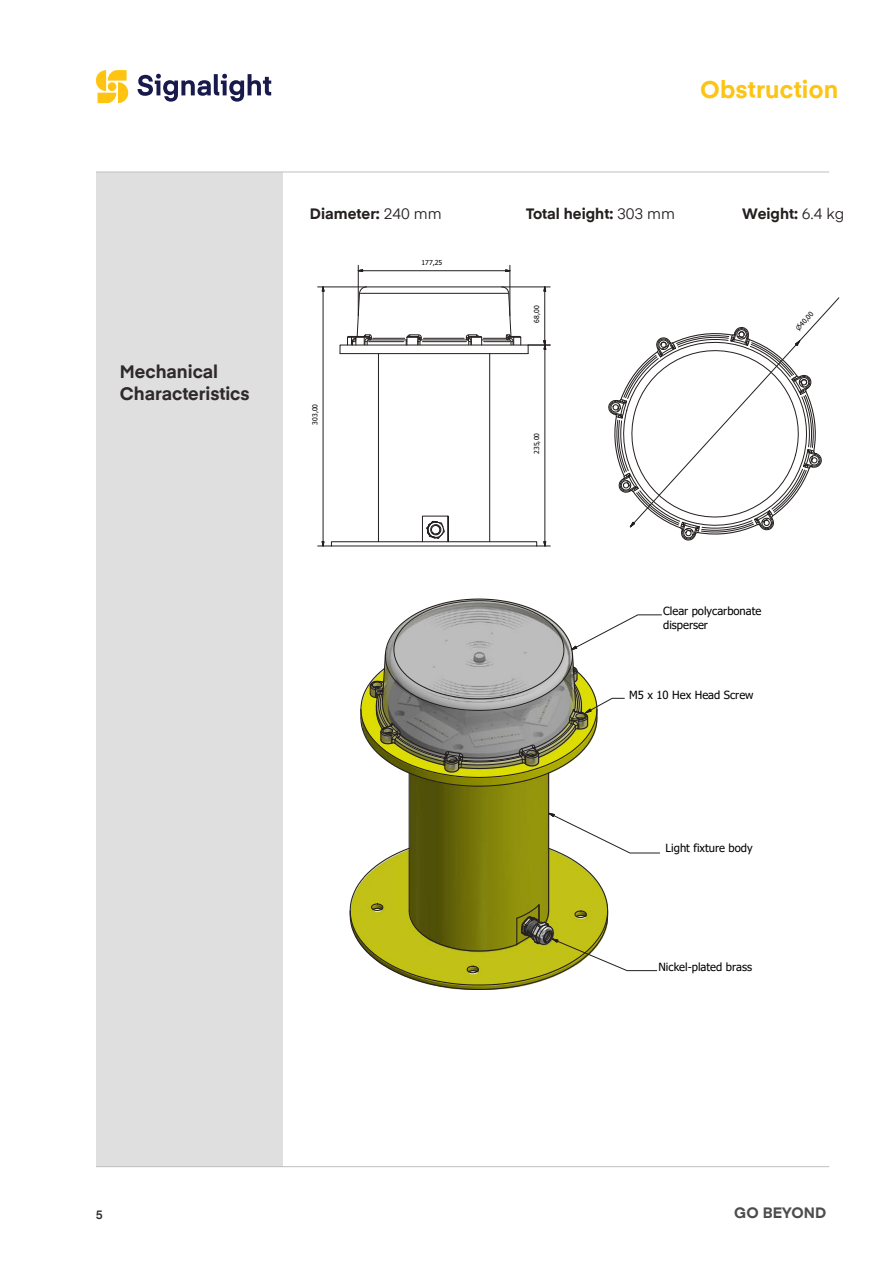
<style>
.page{position:relative;width:893px;height:1263px;background:#fff}
.page>*{position:absolute;margin:0;border:0;box-sizing:border-box;transform-origin:0 0}
.t1{font:700 24px "Eina 02";letter-spacing:.01em;color:#fcc414}
.t2{font:700 18px/21.6px "Eina 01";color:#2e292a}
.t3{font:700 15px "Eina 01";color:#241f1f}
.t4{font:700 15px "Eina 02";color:#4e4b4c}
.t5{font:600 12px "Eina 01";color:#2e292a}
.t6{font:11.25px/13.4px "Tahoma";color:#000}
.t7{font:6.9px "Tahoma";letter-spacing:-.005em;color:#000}
.s1{font-weight:400}
</style>
<div class="page">
<div style="left:96px;top:172px;width:186px;height:995px;background:#e0dfdf"></div>
<hr style="left:96px;top:1166px;width:733px;height:1px;background:#c0bfc1">
<hr style="left:96px;top:172px;width:733px;height:1px;background:#c0bfc1">
<svg style="left:96px;top:70px;width:32px;height:33px"></svg>
<div style="left:108px;top:82px;width:8px;height:9px;background:#fec411;border-radius:50%"></div>
<svg style="left:138px;top:74px;width:133px;height:28px"></svg>
<hr style="left:360px;top:293px;width:148px;height:1px;background:#241f1f">
<hr style="left:366px;top:286px;width:136px;height:1px;background:#241f1f">
<svg style="left:405px;top:334px;width:17px;height:11px"></svg>
<hr style="left:373px;top:338px;width:32px;height:1px;background:#241f1f">
<hr style="left:423px;top:338px;width:41px;height:1px;background:#241f1f">
<hr style="left:422px;top:341px;width:44px;height:1px;background:#241f1f">
<hr style="left:421px;top:339px;width:47px;height:1px;background:#241f1f">
<hr style="left:369px;top:341px;width:35px;height:1px;background:#241f1f">
<hr style="left:369px;top:339px;width:37px;height:1px;background:#241f1f">
<svg style="left:466px;top:286px;width:55px;height:59px"></svg>
<svg style="left:347px;top:286px;width:25px;height:59px"></svg>
<div style="left:340px;top:345px;width:189px;height:9px;border:1px solid #241f1f"></div>
<svg style="left:422px;top:515px;width:27px;height:26px"></svg>
<hr style="left:489px;top:354px;width:1px;height:188px;background:#241f1f">
<hr style="left:378px;top:354px;width:1px;height:188px;background:#241f1f">
<div style="left:331px;top:541px;width:206px;height:5px;border:1px solid #241f1f"></div>
<svg style="left:543px;top:286px;width:3px;height:9px"></svg>
<hr style="left:544px;top:291px;width:1px;height:50px;background:#241f1f">
<hr style="left:502px;top:287px;width:48px;height:1px;background:#241f1f">
<hr style="left:545px;top:349px;width:1px;height:193px;background:#241f1f">
<svg style="left:528px;top:340px;width:22px;height:14px"></svg>
<svg style="left:537px;top:541px;width:13px;height:6px"></svg>
<svg style="left:322px;top:286px;width:2px;height:9px"></svg>
<hr style="left:323px;top:291px;width:1px;height:251px;background:#241f1f">
<svg style="left:318px;top:541px;width:13px;height:6px"></svg>
<hr style="left:318px;top:287px;width:48px;height:1px;background:#241f1f">
<svg style="left:357px;top:269px;width:6px;height:3px"></svg>
<svg style="left:505px;top:269px;width:5px;height:3px"></svg>
<hr style="left:363px;top:270px;width:143px;height:1px;background:#241f1f">
<hr style="left:510px;top:265px;width:1px;height:51px;background:#241f1f">
<hr style="left:358px;top:265px;width:1px;height:51px;background:#241f1f">
<img style="left:408px;top:787px;width:142px;height:25px">
<hr style="left:548px;top:773px;width:1px;height:138px;background:#241f1f">
<hr style="left:409px;top:773px;width:1px;height:138px;background:#241f1f">
<svg style="left:349px;top:812px;width:311px;height:178px"></svg>
<svg style="left:360px;top:598px;width:302px;height:189px"></svg>
<svg style="left:608px;top:297px;width:232px;height:244px"></svg>
<h2 class="t2" style="left:120px;top:360px;width:131px">Mechanical<br>Characteristics</h2>
<h1 class="t1" style="left:700px;top:72px;width:140px">Obstruction</h1>
<h3 class="t3" style="left:310px;top:203px;width:133px">Diameter: <span class="s1">240 mm</span></h3>
<h3 class="t3" style="left:526px;top:203px;width:151px">Total height: <span class="s1">303 mm</span></h3>
<h3 class="t3" style="left:742px;top:203px;width:104px">Weight: <span class="s1">6.4 kg</span></h3>
<p class="t7" style="left:310px;top:425px;width:22px;rotate:-90deg">303,00</p>
<p class="t7" style="left:422px;top:258px;width:22px">177,25</p>
<p class="t7" style="left:532px;top:323px;width:19px;rotate:-90deg">68,00</p>
<p class="t7" style="left:532px;top:454px;width:22px;rotate:-90deg">235,00</p>
<p class="t7" style="left:797px;top:322px;width:19px;rotate:-48deg">40,00</p>
<p class="t6" style="left:663px;top:605px;width:100px">Clear polycarbonate disperser</p>
<p class="t6" style="left:629px;top:689px;width:126px">M5 x 10 Hex Head Screw</p>
<p class="t6" style="left:666px;top:842px;width:89px">Light fixture body</p>
<p class="t6" style="left:658px;top:961px;width:95px">Nickel-plated brass</p>
<p class="t5" style="left:96px;top:1205px;width:8px">5</p>
<h3 class="t4" style="left:734px;top:1202px;width:93px">GO BEYOND</h3>
</div>
